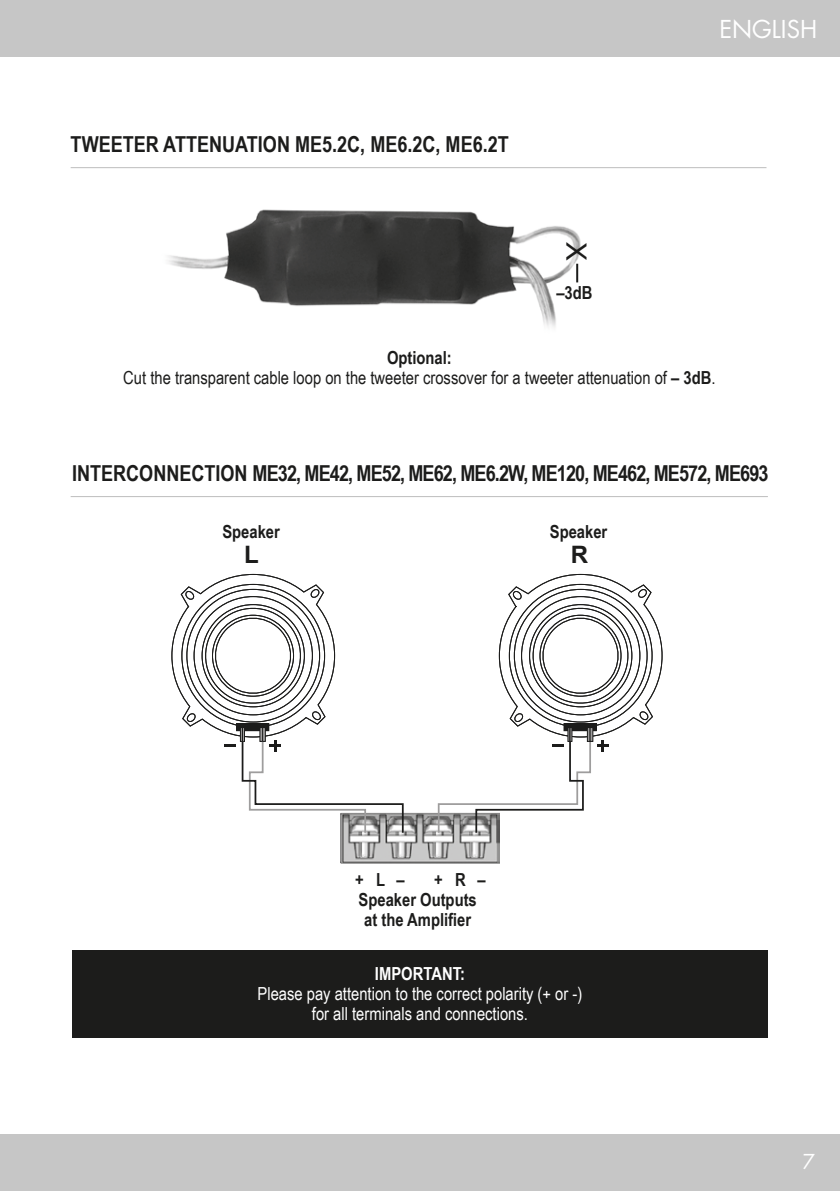
<style>
.page{position:relative;width:840px;height:1191px;background:#fff}
.page>*{position:absolute;margin:0;border:0;box-sizing:border-box;transform-origin:0 0}
.t1{font:28px "Arial";color:#1c1c1b}
.t2{font:24px "Futura";color:#fff}
.t3{font:700 24px "Arial";color:#1c1c1b}
.t4{font:700 22px "Arial Narrow";letter-spacing:-.04em;color:#1c1c1b}
.t5{font:700 22px "Arial Narrow";color:#1c1c1b}
.t6{font:20px "Futura";color:#fff}
.t7{font:18px/20px "Arial Narrow";color:#1c1c1b;text-align:center}
.t8{font:18px/20px "Arial Narrow";color:#fff;text-align:center}
.t9{font:700 18px "Arial Narrow";color:#1c1c1b}
.t10{font:700 18px "Arial Narrow";color:#fff}
.s1{font-weight:700}
</style>
<div class="page">
<div style="left:0;top:0;width:839px;height:57px;background:#c6c6c6"></div>
<div style="left:0;top:1134px;width:839px;height:57px;background:#c6c6c6"></div>
<hr style="left:71px;top:496px;width:696px;height:1px;background:#bdbdbd">
<img style="left:340px;top:812px;width:159px;height:51px">
<div style="left:72px;top:950px;width:695px;height:87px;background:#1c1c1b"></div>
<svg style="left:171px;top:573px;width:233px;height:261px"></svg>
<svg style="left:436px;top:573px;width:226px;height:261px"></svg>
<hr style="left:71px;top:167px;width:695px;height:1px;background:#bdbdbd">
<img style="left:168px;top:209px;width:413px;height:119px">
<svg style="left:576px;top:264px;width:2px;height:18px"></svg>
<p class="t5" style="left:71px;top:128px;width:439px">TWEETER ATTENUATION ME5.2C, ME6.2C, ME6.2T</p>
<h1 class="t1" style="left:594px;top:242px;width:20px;rotate:90deg">X</h1>
<p class="t9" style="left:556px;top:279px;width:38px">–3dB</p>
<h2 class="t2" style="left:719px;top:12px;width:99px">ENGLISH</h2>
<p class="t7" style="left:123px;top:347px;width:593px"><span class="s1">Optional:<br></span>Cut the transparent cable loop on the tweeter crossover for a tweeter attenuation of <span class="s1">– 3dB</span>.</p>
<p class="t4" style="left:72px;top:457px;width:697px">INTERCONNECTION ME32, ME42, ME52, ME62, ME6.2W, ME120, ME462, ME572, ME693</p>
<p class="t9" style="left:222px;top:518px;width:59px">Speaker</p>
<p class="t9" style="left:549px;top:518px;width:59px">Speaker</p>
<h2 class="t3" style="left:244px;top:538px;width:16px">L</h2>
<h2 class="t3" style="left:570px;top:538px;width:19px">R</h2>
<p class="t9" style="left:355px;top:866px;width:51px">+ L –</p>
<p class="t9" style="left:434px;top:866px;width:53px">+ R –</p>
<p class="t9" style="left:358px;top:886px;width:120px">Speaker Outputs</p>
<p class="t9" style="left:364px;top:906px;width:108px">at the Amplifier</p>
<p class="t10" style="left:375px;top:959px;width:91px">IMPORTANT:</p>
<p class="t8" style="left:257px;top:982px;width:326px">Please pay attention to the correct polarity (+ or -) for all terminals and connections.</p>
<p class="t6" style="left:802px;top:1148px;width:14px">7</p>
</div>
